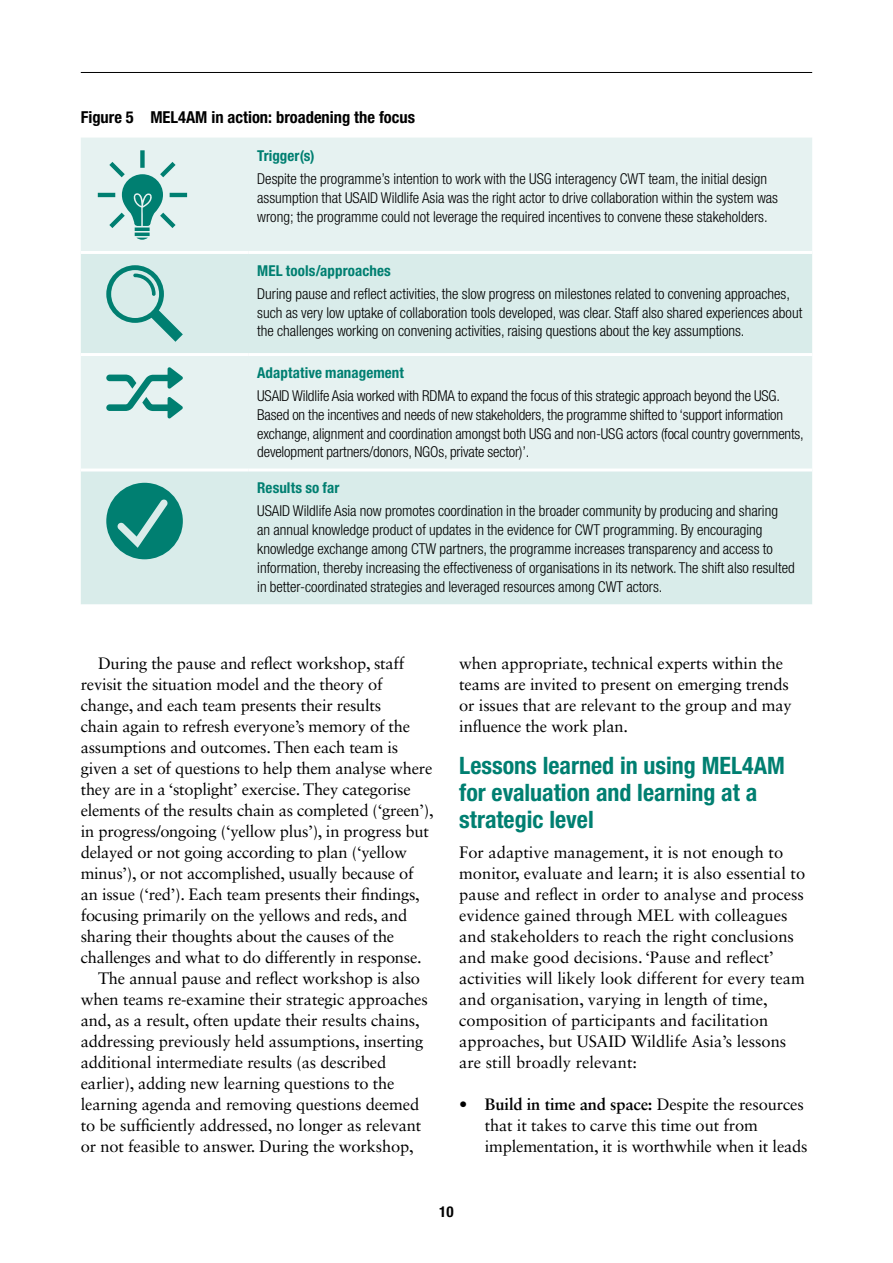
<style>
.page{position:relative;width:893px;height:1263px;background:#fff}
.page>*{position:absolute;margin:0;border:0;box-sizing:border-box;transform-origin:0 0}
.t1{font:700 condensed 24px/27px "Helvetica Neue LT Std";color:#007f71}
.t2{font:16.5px/21px "Sabon LT Std";letter-spacing:-.01em;color:#000}
.t3{font:700 condensed 16.5px "Helvetica Neue LT Std";color:#000}
.t4{font:300 condensed 15px/18.8px "Helvetica Neue LT Std";color:#000}
.t5{font:700 condensed 15px "Helvetica Neue LT Std";letter-spacing:.005em;color:#007f71}
.t6{font:700 condensed 15px "Helvetica Neue LT Std";color:#000}
.s1{font-weight:700}
</style>
<div class="page">
<hr style="left:81px;top:72px;width:731px;height:1px;background:#000">
<div style="left:81px;top:138px;width:731px;height:113px;background:#e6f2f1"></div>
<svg style="left:81px;top:254px;width:731px;height:350px;background:#ddeeec"></svg>
<hr style="left:81px;top:353px;width:168px;height:3px;background:#fff">
<hr style="left:249px;top:353px;width:563px;height:3px;background:#fff">
<hr style="left:81px;top:468px;width:168px;height:3px;background:#fff">
<hr style="left:249px;top:468px;width:563px;height:3px;background:#fff">
<svg style="left:98px;top:150px;width:89px;height:90px;background:#aad4cf"></svg>
<svg style="left:106px;top:265px;width:77px;height:77px;background:#aad4d0"></svg>
<svg style="left:106px;top:367px;width:77px;height:52px;background:#9dcdc8"></svg>
<svg style="left:106px;top:483px;width:77px;height:76px;background:#43a096"></svg>
<p class="t3" style="left:81px;top:107px;width:336px">Figure 5 MEL4AM in action: broadening the focus</p>
<p class="t5" style="left:257px;top:147px;width:59px">Trigger(s)</p>
<p class="t4" style="left:257px;top:169px;width:522px">Despite the programme’s intention to work with the USG interagency CWT team, the initial design assumption that USAID Wildlife Asia was the right actor to drive collaboration within the system was wrong; the programme could not leverage the required incentives to convene these stakeholders.</p>
<p class="t5" style="left:257px;top:261px;width:135px">MEL tools/approaches</p>
<p class="t4" style="left:257px;top:284px;width:546px">During pause and reflect activities, the slow progress on milestones related to convening approaches, such as very low uptake of collaboration tools developed, was clear. Staff also shared experiences about the challenges working on convening activities, raising questions about the key assumptions.</p>
<p class="t5" style="left:257px;top:364px;width:148px">Adaptative management</p>
<p class="t4" style="left:257px;top:386px;width:548px">USAID Wildlife Asia worked with RDMA to expand the focus of this strategic approach beyond the USG.<br>Based on the incentives and needs of new stakeholders, the programme shifted to ‘support information exchange, alignment and coordination amongst both USG and non-USG actors (focal country governments, development partners/donors, NGOs, private sector)’.</p>
<p class="t5" style="left:257px;top:479px;width:84px">Results so far</p>
<p class="t4" style="left:257px;top:502px;width:539px">USAID Wildlife Asia now promotes coordination in the broader community by producing and sharing an annual knowledge product of updates in the evidence for CWT programming. By encouraging knowledge exchange among CTW partners, the programme increases transparency and access to information, thereby increasing the effectiveness of organisations in its network. The shift also resulted in better-coordinated strategies and leveraged resources among CWT actors.</p>
<p class="t2" style="left:98px;top:653px;width:308px">During the pause and reflect workshop, staff</p>
<p class="t2" style="left:81px;top:674px;width:303px">revisit the situation model and the theory of</p>
<p class="t2" style="left:81px;top:695px;width:302px">change, and each team presents their results</p>
<p class="t2" style="left:81px;top:716px;width:331px">chain again to refresh everyone’s memory of the</p>
<p class="t2" style="left:81px;top:737px;width:319px">assumptions and outcomes. Then each team is</p>
<p class="t2" style="left:81px;top:758px;width:353px">given a set of questions to help them analyse where</p>
<p class="t2" style="left:81px;top:779px;width:331px">they are in a ‘stoplight’ exercise. They categorise</p>
<p class="t2" style="left:81px;top:800px;width:354px">elements of the results chain as completed (‘green’),</p>
<p class="t2" style="left:81px;top:821px;width:350px">in progress/ongoing (‘yellow plus’), in progress but</p>
<p class="t2" style="left:81px;top:842px;width:328px">delayed or not going according to plan (‘yellow</p>
<p class="t2" style="left:81px;top:863px;width:334px">minus’), or not accomplished, usually because of</p>
<p class="t2" style="left:81px;top:884px;width:341px">an issue (‘red’). Each team presents their findings,</p>
<p class="t2" style="left:81px;top:905px;width:328px">focusing primarily on the yellows and reds, and</p>
<p class="t2" style="left:81px;top:926px;width:315px">sharing their thoughts about the causes of the</p>
<p class="t2" style="left:81px;top:947px;width:342px">challenges and what to do differently in response.</p>
<p class="t2" style="left:98px;top:968px;width:324px">The annual pause and reflect workshop is also</p>
<p class="t2" style="left:81px;top:989px;width:348px">when teams re-examine their strategic approaches</p>
<p class="t2" style="left:81px;top:1010px;width:340px">and, as a result, often update their results chains,</p>
<p class="t2" style="left:81px;top:1031px;width:344px">addressing previously held assumptions, inserting</p>
<p class="t2" style="left:81px;top:1052px;width:307px">additional intermediate results (as described</p>
<p class="t2" style="left:81px;top:1073px;width:315px">earlier), adding new learning questions to the</p>
<p class="t2" style="left:81px;top:1094px;width:340px">learning agenda and removing questions deemed</p>
<p class="t2" style="left:81px;top:1115px;width:342px">to be sufficiently addressed, no longer as relevant</p>
<p class="t2" style="left:81px;top:1136px;width:334px">or not feasible to answer. During the workshop,</p>
<p class="t2" style="left:459px;top:653px;width:334px">when appropriate, technical experts within the teams are invited to present on emerging trends or issues that are relevant to the group and may influence the work plan.</p>
<h1 class="t1" style="left:459px;top:752px;width:327px">Lessons learned in using MEL4AM for evaluation and learning at a strategic level</h1>
<p class="t2" style="left:459px;top:842px;width:347px">For adaptive management, it is not enough to monitor, evaluate and learn; it is also essential to pause and reflect in order to analyse and process evidence gained through MEL with colleagues and stakeholders to reach the right conclusions and make good decisions. ‘Pause and reflect’ activities will likely look different for every team and organisation, varying in length of time, composition of participants and facilitation approaches, but USAID Wildlife Asia’s lessons are still broadly relevant:</p>
<p class="t2" style="left:485px;top:1094px;width:324px;text-indent:-26px"><span class="s1">• Build in time and space:</span> Despite the resources that it takes to carve this time out from implementation, it is worthwhile when it leads</p>
<p class="t6" style="left:439px;top:1202px;width:16px">10</p>
</div>
